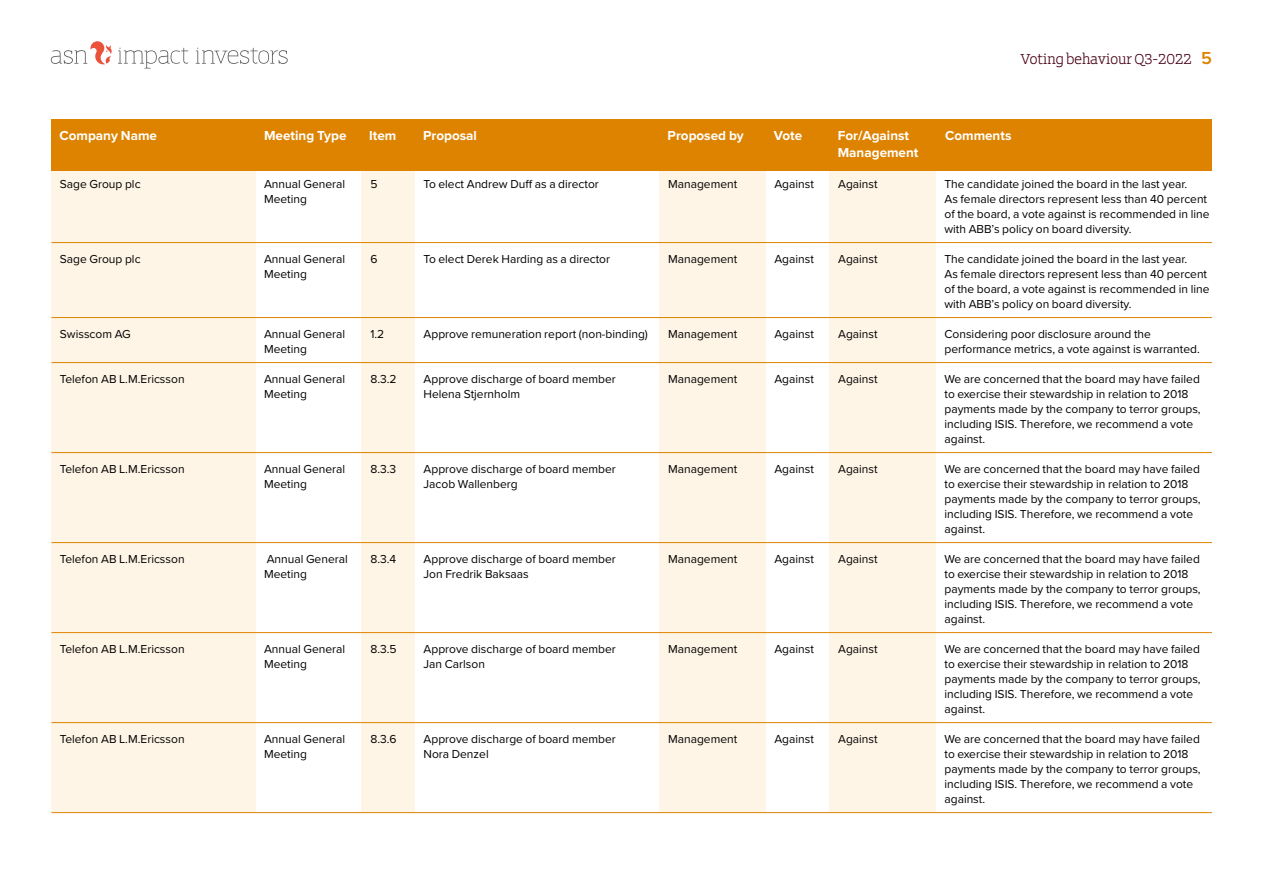
<style>
.page{position:relative;width:1263px;height:893px;background:#fff}
.page>*{position:absolute;margin:0;border:0;box-sizing:border-box;transform-origin:0 0}
.t1{font:600 15px "ASN Bank Slab";color:#480116}
.tabelkop{font:700 13.5px "Proxima Nova";color:#fff}
._04_tabel{font:12px/15px "Proxima Nova";color:#000}
.s1{font-family:"Proxima Nova";font-size:18px;color:#dd8300}
</style>
<div class="page">
<svg style="left:196px;top:48px;width:92px;height:16px"></svg>
<svg style="left:51px;top:41px;width:61px;height:23px"></svg>
<svg style="left:118px;top:48px;width:70px;height:20px"></svg>
<div style="left:51px;top:157px;width:204px;height:656px;background:#fff5e6"></div>
<div style="left:361px;top:157px;width:54px;height:655px;background:#fff5e6"></div>
<div style="left:659px;top:157px;width:106px;height:655px;background:#fff5e6"></div>
<div style="left:829px;top:157px;width:106px;height:655px;background:#fff5e6"></div>
<div style="left:51px;top:119px;width:1161px;height:51px;background:#dd8300"></div>
<hr style="left:51px;top:242px;width:1161px;height:1px;background:#dd8300">
<hr style="left:51px;top:317px;width:1161px;height:1px;background:#dd8300">
<hr style="left:51px;top:362px;width:1161px;height:1px;background:#dd8300">
<hr style="left:51px;top:452px;width:1161px;height:1px;background:#dd8300">
<hr style="left:51px;top:542px;width:1161px;height:1px;background:#dd8300">
<hr style="left:51px;top:632px;width:1161px;height:1px;background:#dd8300">
<hr style="left:51px;top:722px;width:1161px;height:1px;background:#dd8300">
<hr style="left:51px;top:812px;width:1161px;height:1px;background:#dd8300">
<p class="t1" style="left:1020px;top:48px;width:193px">Voting behaviour Q3-2022 <span class="s1">5</span></p>
<p class="tabelkop" style="left:60px;top:126px;width:99px">Company Name</p>
<p class="tabelkop" style="left:264px;top:126px;width:84px">Meeting Type</p>
<p class="tabelkop" style="left:369px;top:126px;width:29px">Item</p>
<p class="tabelkop" style="left:423px;top:126px;width:55px">Proposal</p>
<p class="tabelkop" style="left:668px;top:126px;width:78px">Proposed by</p>
<p class="tabelkop" style="left:774px;top:126px;width:30px">Vote</p>
<p class="tabelkop" style="left:838px;top:126px;width:73px">For/Against</p>
<p class="tabelkop" style="left:945px;top:126px;width:68px">Comments</p>
<p class="tabelkop" style="left:838px;top:142px;width:82px">Management</p>
<p class="_04_tabel" style="left:60px;top:176px;width:82px">Sage Group plc</p>
<p class="_04_tabel" style="left:264px;top:176px;width:83px">Annual General</p>
<p class="_04_tabel" style="left:370px;top:176px;width:9px">5</p>
<p class="_04_tabel" style="left:423px;top:176px;width:177px">To elect Andrew Duff as a director</p>
<p class="_04_tabel" style="left:668px;top:176px;width:71px">Management</p>
<p class="_04_tabel" style="left:774px;top:176px;width:41px">Against</p>
<p class="_04_tabel" style="left:838px;top:176px;width:41px">Against</p>
<p class="_04_tabel" style="left:944px;top:176px;width:244px">The candidate joined the board in the last year.</p>
<p class="_04_tabel" style="left:264px;top:191px;width:44px">Meeting</p>
<p class="_04_tabel" style="left:944px;top:191px;width:267px">As female directors represent less than 40 percent of the board, a vote against is recommended in line with ABB’s policy on board diversity.</p>
<p class="_04_tabel" style="left:60px;top:251px;width:82px">Sage Group plc</p>
<p class="_04_tabel" style="left:264px;top:251px;width:83px">Annual General</p>
<p class="_04_tabel" style="left:370px;top:251px;width:9px">6</p>
<p class="_04_tabel" style="left:423px;top:251px;width:188px">To elect Derek Harding as a director</p>
<p class="_04_tabel" style="left:668px;top:251px;width:71px">Management</p>
<p class="_04_tabel" style="left:774px;top:251px;width:41px">Against</p>
<p class="_04_tabel" style="left:838px;top:251px;width:41px">Against</p>
<p class="_04_tabel" style="left:944px;top:251px;width:244px">The candidate joined the board in the last year.</p>
<p class="_04_tabel" style="left:264px;top:266px;width:44px">Meeting</p>
<p class="_04_tabel" style="left:944px;top:266px;width:267px">As female directors represent less than 40 percent of the board, a vote against is recommended in line with ABB’s policy on board diversity.</p>
<p class="_04_tabel" style="left:60px;top:326px;width:72px">Swisscom AG</p>
<p class="_04_tabel" style="left:264px;top:326px;width:83px">Annual General</p>
<p class="_04_tabel" style="left:370px;top:326px;width:15px">1.2</p>
<p class="_04_tabel" style="left:423px;top:326px;width:226px">Approve remuneration report (non-binding)</p>
<p class="_04_tabel" style="left:668px;top:326px;width:71px">Management</p>
<p class="_04_tabel" style="left:774px;top:326px;width:41px">Against</p>
<p class="_04_tabel" style="left:838px;top:326px;width:41px">Against</p>
<p class="_04_tabel" style="left:944px;top:326px;width:208px">Considering poor disclosure around the</p>
<p class="_04_tabel" style="left:264px;top:341px;width:44px">Meeting</p>
<p class="_04_tabel" style="left:944px;top:341px;width:257px">performance metrics, a vote against is warranted.</p>
<p class="_04_tabel" style="left:60px;top:371px;width:126px">Telefon AB L.M.Ericsson</p>
<p class="_04_tabel" style="left:264px;top:371px;width:83px">Annual General</p>
<p class="_04_tabel" style="left:370px;top:371px;width:28px">8.3.2</p>
<p class="_04_tabel" style="left:423px;top:371px;width:194px">Approve discharge of board member</p>
<p class="_04_tabel" style="left:668px;top:371px;width:71px">Management</p>
<p class="_04_tabel" style="left:774px;top:371px;width:41px">Against</p>
<p class="_04_tabel" style="left:838px;top:371px;width:41px">Against</p>
<p class="_04_tabel" style="left:944px;top:371px;width:257px">We are concerned that the board may have failed</p>
<p class="_04_tabel" style="left:264px;top:386px;width:44px">Meeting</p>
<p class="_04_tabel" style="left:423px;top:386px;width:98px">Helena Stjernholm</p>
<p class="_04_tabel" style="left:944px;top:386px;width:258px">to exercise their stewardship in relation to 2018 payments made by the company to terror groups, including ISIS. Therefore, we recommend a vote against.</p>
<p class="_04_tabel" style="left:60px;top:461px;width:126px">Telefon AB L.M.Ericsson</p>
<p class="_04_tabel" style="left:264px;top:461px;width:83px">Annual General</p>
<p class="_04_tabel" style="left:370px;top:461px;width:27px">8.3.3</p>
<p class="_04_tabel" style="left:423px;top:461px;width:194px">Approve discharge of board member</p>
<p class="_04_tabel" style="left:668px;top:461px;width:71px">Management</p>
<p class="_04_tabel" style="left:774px;top:461px;width:41px">Against</p>
<p class="_04_tabel" style="left:838px;top:461px;width:41px">Against</p>
<p class="_04_tabel" style="left:944px;top:461px;width:257px">We are concerned that the board may have failed</p>
<p class="_04_tabel" style="left:264px;top:476px;width:44px">Meeting</p>
<p class="_04_tabel" style="left:423px;top:476px;width:96px">Jacob Wallenberg</p>
<p class="_04_tabel" style="left:944px;top:476px;width:258px">to exercise their stewardship in relation to 2018 payments made by the company to terror groups, including ISIS. Therefore, we recommend a vote against.</p>
<p class="_04_tabel" style="left:60px;top:551px;width:126px">Telefon AB L.M.Ericsson</p>
<p class="_04_tabel" style="left:267px;top:551px;width:83px">Annual General</p>
<p class="_04_tabel" style="left:370px;top:551px;width:27px">8.3.4</p>
<p class="_04_tabel" style="left:423px;top:551px;width:194px">Approve discharge of board member</p>
<p class="_04_tabel" style="left:668px;top:551px;width:71px">Management</p>
<p class="_04_tabel" style="left:774px;top:551px;width:41px">Against</p>
<p class="_04_tabel" style="left:838px;top:551px;width:41px">Against</p>
<p class="_04_tabel" style="left:944px;top:551px;width:257px">We are concerned that the board may have failed</p>
<p class="_04_tabel" style="left:264px;top:566px;width:44px">Meeting</p>
<p class="_04_tabel" style="left:423px;top:566px;width:107px">Jon Fredrik Baksaas</p>
<p class="_04_tabel" style="left:944px;top:566px;width:258px">to exercise their stewardship in relation to 2018 payments made by the company to terror groups, including ISIS. Therefore, we recommend a vote against.</p>
<p class="_04_tabel" style="left:60px;top:641px;width:126px">Telefon AB L.M.Ericsson</p>
<p class="_04_tabel" style="left:264px;top:641px;width:83px">Annual General</p>
<p class="_04_tabel" style="left:370px;top:641px;width:28px">8.3.5</p>
<p class="_04_tabel" style="left:423px;top:641px;width:194px">Approve discharge of board member</p>
<p class="_04_tabel" style="left:668px;top:641px;width:71px">Management</p>
<p class="_04_tabel" style="left:774px;top:641px;width:41px">Against</p>
<p class="_04_tabel" style="left:838px;top:641px;width:41px">Against</p>
<p class="_04_tabel" style="left:944px;top:641px;width:257px">We are concerned that the board may have failed</p>
<p class="_04_tabel" style="left:264px;top:656px;width:44px">Meeting</p>
<p class="_04_tabel" style="left:423px;top:656px;width:63px">Jan Carlson</p>
<p class="_04_tabel" style="left:944px;top:656px;width:258px">to exercise their stewardship in relation to 2018 payments made by the company to terror groups, including ISIS. Therefore, we recommend a vote against.</p>
<p class="_04_tabel" style="left:60px;top:731px;width:126px">Telefon AB L.M.Ericsson</p>
<p class="_04_tabel" style="left:264px;top:731px;width:83px">Annual General</p>
<p class="_04_tabel" style="left:370px;top:731px;width:28px">8.3.6</p>
<p class="_04_tabel" style="left:423px;top:731px;width:194px">Approve discharge of board member</p>
<p class="_04_tabel" style="left:668px;top:731px;width:71px">Management</p>
<p class="_04_tabel" style="left:774px;top:731px;width:41px">Against</p>
<p class="_04_tabel" style="left:838px;top:731px;width:41px">Against</p>
<p class="_04_tabel" style="left:944px;top:731px;width:257px">We are concerned that the board may have failed</p>
<p class="_04_tabel" style="left:264px;top:746px;width:44px">Meeting</p>
<p class="_04_tabel" style="left:423px;top:746px;width:67px">Nora Denzel</p>
<p class="_04_tabel" style="left:944px;top:746px;width:258px">to exercise their stewardship in relation to 2018 payments made by the company to terror groups, including ISIS. Therefore, we recommend a vote against.</p>
</div>
